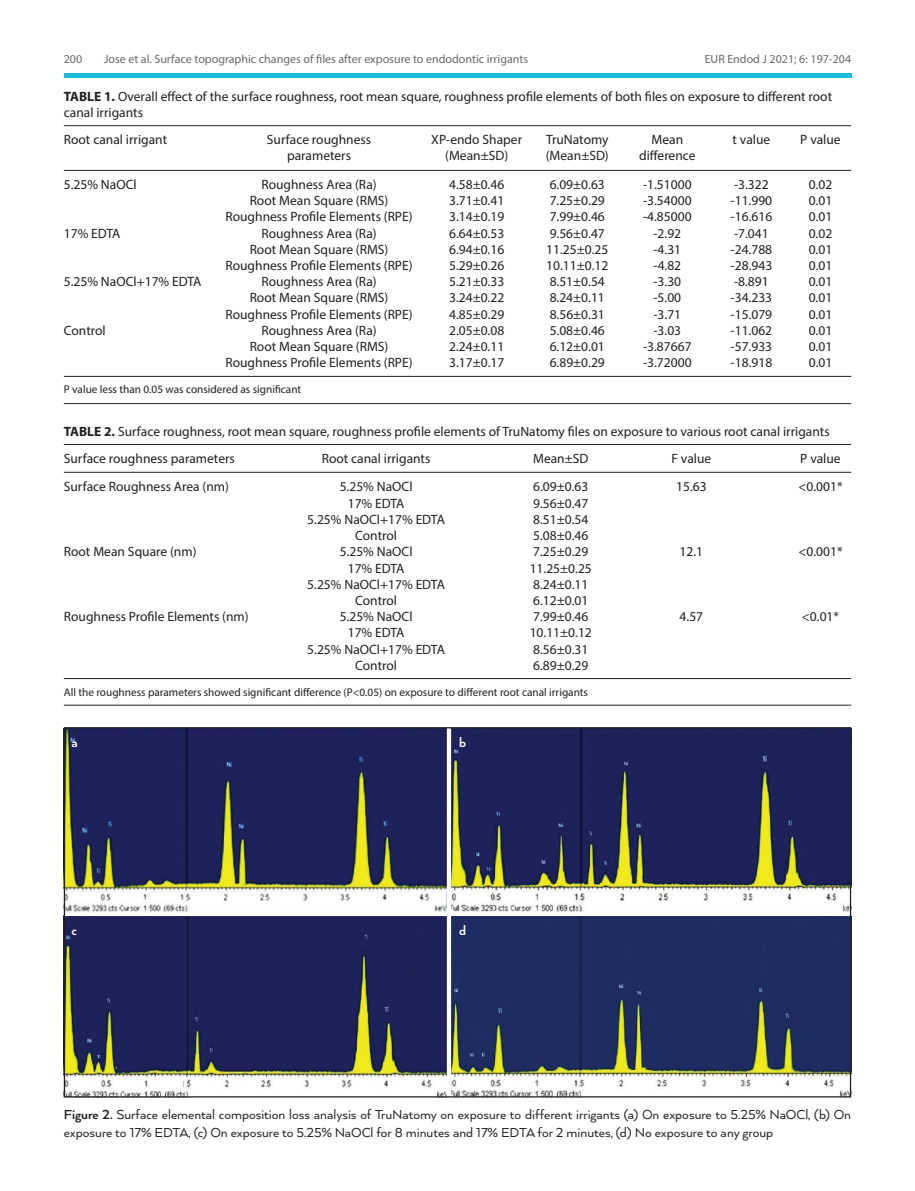
<style>
.page{position:relative;width:915px;height:1191px;background:#fff}
.page>*{position:absolute;margin:0;border:0;box-sizing:border-box;transform-origin:0 0}
.t1{font:15px/18px "Arquitecta";color:#231f20}
.t2{font:700 15px "Arquitecta";color:#fff}
.t3{font:13.5px/16.2px "Myriad Pro";color:#231f20}
.t4{font:12px "Myriad Pro";color:#69696c}
.t5{font:11.25px "Myriad Pro";color:#231f20}
.s1{font-weight:700}
</style>
<div class="page">
<div style="left:64px;top:73px;width:786px;height:5px;background:#1abcdc"></div>
<hr style="left:64px;top:444px;width:786px;height:1px;background:#231f20">
<hr style="left:64px;top:472px;width:786px;height:1px;background:#231f20">
<hr style="left:64px;top:678px;width:786px;height:1px;background:#231f20">
<hr style="left:64px;top:705px;width:786px;height:1px;background:#231f20">
<hr style="left:64px;top:125px;width:786px;height:1px;background:#231f20">
<hr style="left:64px;top:170px;width:786px;height:1px;background:#231f20">
<hr style="left:64px;top:376px;width:786px;height:1px;background:#231f20">
<hr style="left:64px;top:403px;width:786px;height:1px;background:#231f20">
<img style="left:66px;top:729px;width:782px;height:366px">
<div style="left:446px;top:728px;width:5px;height:369px;background:#fff"></div>
<div style="left:64px;top:911px;width:786px;height:5px;background:#fff"></div>
<p class="t4" style="left:64px;top:52px;width:20px">200</p>
<p class="t4" style="left:104px;top:52px;width:425px">Jose et al. Surface topographic changes of files after exposure to endodontic irrigants</p>
<p class="t4" style="left:704px;top:52px;width:148px">EUR Endod J 2021; 6: 197-204</p>
<p class="t3" style="left:64px;top:88px;width:769px"><span class="s1">TABLE 1.</span> Overall effect of the surface roughness, root mean square, roughness profile elements of both files on exposure to different root canal irrigants</p>
<p class="t3" style="left:64px;top:131px;width:105px">Root canal irrigant</p>
<p class="t3" style="left:267px;top:131px;width:106px">Surface roughness</p>
<p class="t3" style="left:431px;top:131px;width:92px">XP-endo Shaper</p>
<p class="t3" style="left:546px;top:131px;width:64px">TruNatomy</p>
<p class="t3" style="left:651px;top:131px;width:33px">Mean</p>
<p class="t3" style="left:732px;top:131px;width:39px">t value</p>
<p class="t3" style="left:800px;top:131px;width:42px">P value</p>
<p class="t3" style="left:287px;top:147px;width:65px">parameters</p>
<p class="t3" style="left:445px;top:147px;width:64px">(Mean±SD)</p>
<p class="t3" style="left:545px;top:147px;width:64px">(Mean±SD)</p>
<p class="t3" style="left:639px;top:147px;width:58px">difference</p>
<p class="t3" style="left:64px;top:176px;width:74px">5.25% NaOCl</p>
<p class="t3" style="left:261px;top:176px;width:117px">Roughness Area (Ra)</p>
<p class="t3" style="left:449px;top:176px;width:57px">4.58±0.46</p>
<p class="t3" style="left:549px;top:176px;width:57px">6.09±0.63</p>
<p class="t3" style="left:643px;top:176px;width:50px">-1.51000</p>
<p class="t3" style="left:733px;top:176px;width:36px">-3.322</p>
<p class="t3" style="left:808px;top:176px;width:25px">0.02</p>
<p class="t3" style="left:249px;top:192px;width:140px">Root Mean Square (RMS)</p>
<p class="t3" style="left:449px;top:192px;width:57px">3.71±0.41</p>
<p class="t3" style="left:549px;top:192px;width:57px">7.25±0.29</p>
<p class="t3" style="left:643px;top:192px;width:50px">-3.54000</p>
<p class="t3" style="left:730px;top:192px;width:43px">-11.990</p>
<p class="t3" style="left:808px;top:192px;width:25px">0.01</p>
<p class="t3" style="left:225px;top:208px;width:189px">Roughness Profile Elements (RPE)</p>
<p class="t3" style="left:449px;top:208px;width:57px">3.14±0.19</p>
<p class="t3" style="left:549px;top:208px;width:57px">7.99±0.46</p>
<p class="t3" style="left:643px;top:208px;width:50px">-4.85000</p>
<p class="t3" style="left:730px;top:208px;width:43px">-16.616</p>
<p class="t3" style="left:808px;top:208px;width:25px">0.01</p>
<p class="t3" style="left:64px;top:225px;width:58px">17% EDTA</p>
<p class="t3" style="left:261px;top:225px;width:117px">Roughness Area (Ra)</p>
<p class="t3" style="left:449px;top:225px;width:57px">6.64±0.53</p>
<p class="t3" style="left:549px;top:225px;width:57px">9.56±0.47</p>
<p class="t3" style="left:653px;top:225px;width:29px">-2.92</p>
<p class="t3" style="left:733px;top:225px;width:36px">-7.041</p>
<p class="t3" style="left:808px;top:225px;width:25px">0.02</p>
<p class="t3" style="left:249px;top:241px;width:140px">Root Mean Square (RMS)</p>
<p class="t3" style="left:449px;top:241px;width:57px">6.94±0.16</p>
<p class="t3" style="left:546px;top:241px;width:64px">11.25±0.25</p>
<p class="t3" style="left:653px;top:241px;width:29px">-4.31</p>
<p class="t3" style="left:730px;top:241px;width:43px">-24.788</p>
<p class="t3" style="left:808px;top:241px;width:25px">0.01</p>
<p class="t3" style="left:225px;top:257px;width:189px">Roughness Profile Elements (RPE)</p>
<p class="t3" style="left:449px;top:257px;width:57px">5.29±0.26</p>
<p class="t3" style="left:546px;top:257px;width:64px">10.11±0.12</p>
<p class="t3" style="left:653px;top:257px;width:29px">-4.82</p>
<p class="t3" style="left:730px;top:257px;width:43px">-28.943</p>
<p class="t3" style="left:808px;top:257px;width:25px">0.01</p>
<p class="t3" style="left:64px;top:273px;width:139px">5.25% NaOCl+17% EDTA</p>
<p class="t3" style="left:261px;top:273px;width:117px">Roughness Area (Ra)</p>
<p class="t3" style="left:449px;top:273px;width:57px">5.21±0.33</p>
<p class="t3" style="left:549px;top:273px;width:57px">8.51±0.54</p>
<p class="t3" style="left:653px;top:273px;width:29px">-3.30</p>
<p class="t3" style="left:733px;top:273px;width:36px">-8.891</p>
<p class="t3" style="left:808px;top:273px;width:25px">0.01</p>
<p class="t3" style="left:249px;top:289px;width:140px">Root Mean Square (RMS)</p>
<p class="t3" style="left:449px;top:289px;width:57px">3.24±0.22</p>
<p class="t3" style="left:549px;top:289px;width:57px">8.24±0.11</p>
<p class="t3" style="left:653px;top:289px;width:29px">-5.00</p>
<p class="t3" style="left:730px;top:289px;width:43px">-34.233</p>
<p class="t3" style="left:808px;top:289px;width:25px">0.01</p>
<p class="t3" style="left:225px;top:306px;width:189px">Roughness Profile Elements (RPE)</p>
<p class="t3" style="left:449px;top:306px;width:57px">4.85±0.29</p>
<p class="t3" style="left:549px;top:306px;width:57px">8.56±0.31</p>
<p class="t3" style="left:653px;top:306px;width:29px">-3.71</p>
<p class="t3" style="left:730px;top:306px;width:43px">-15.079</p>
<p class="t3" style="left:808px;top:306px;width:25px">0.01</p>
<p class="t3" style="left:64px;top:322px;width:43px">Control</p>
<p class="t3" style="left:261px;top:322px;width:117px">Roughness Area (Ra)</p>
<p class="t3" style="left:449px;top:322px;width:57px">2.05±0.08</p>
<p class="t3" style="left:549px;top:322px;width:57px">5.08±0.46</p>
<p class="t3" style="left:653px;top:322px;width:29px">-3.03</p>
<p class="t3" style="left:730px;top:322px;width:43px">-11.062</p>
<p class="t3" style="left:808px;top:322px;width:25px">0.01</p>
<p class="t3" style="left:249px;top:338px;width:140px">Root Mean Square (RMS)</p>
<p class="t3" style="left:449px;top:338px;width:57px">2.24±0.11</p>
<p class="t3" style="left:549px;top:338px;width:57px">6.12±0.01</p>
<p class="t3" style="left:643px;top:338px;width:50px">-3.87667</p>
<p class="t3" style="left:730px;top:338px;width:43px">-57.933</p>
<p class="t3" style="left:808px;top:338px;width:25px">0.01</p>
<p class="t3" style="left:225px;top:354px;width:189px">Roughness Profile Elements (RPE)</p>
<p class="t3" style="left:449px;top:354px;width:57px">3.17±0.17</p>
<p class="t3" style="left:549px;top:354px;width:57px">6.89±0.29</p>
<p class="t3" style="left:643px;top:354px;width:50px">-3.72000</p>
<p class="t3" style="left:730px;top:354px;width:43px">-18.918</p>
<p class="t3" style="left:808px;top:354px;width:25px">0.01</p>
<p class="t5" style="left:64px;top:383px;width:239px">P value less than 0.05 was considered as significant</p>
<p class="t3" style="left:64px;top:423px;width:767px"><span class="s1">TABLE 2.</span> Surface roughness, root mean square, roughness profile elements of TruNatomy files on exposure to various root canal irrigants</p>
<p class="t3" style="left:64px;top:450px;width:172px">Surface roughness parameters</p>
<p class="t3" style="left:321px;top:450px;width:110px">Root canal irrigants</p>
<p class="t3" style="left:533px;top:450px;width:57px">Mean±SD</p>
<p class="t3" style="left:671px;top:450px;width:41px">F value</p>
<p class="t3" style="left:800px;top:450px;width:42px">P value</p>
<p class="t3" style="left:64px;top:478px;width:167px">Surface Roughness Area (nm)</p>
<p class="t3" style="left:339px;top:478px;width:74px">5.25% NaOCl</p>
<p class="t3" style="left:533px;top:478px;width:57px">6.09±0.63</p>
<p class="t3" style="left:676px;top:478px;width:32px">15.63</p>
<p class="t3" style="left:798px;top:478px;width:46px">&lt;0.001*</p>
<p class="t3" style="left:347px;top:495px;width:58px">17% EDTA</p>
<p class="t3" style="left:533px;top:495px;width:57px">9.56±0.47</p>
<p class="t3" style="left:307px;top:511px;width:139px">5.25% NaOCl+17% EDTA</p>
<p class="t3" style="left:533px;top:511px;width:57px">8.51±0.54</p>
<p class="t3" style="left:355px;top:527px;width:43px">Control</p>
<p class="t3" style="left:533px;top:527px;width:57px">5.08±0.46</p>
<p class="t3" style="left:64px;top:543px;width:134px">Root Mean Square (nm)</p>
<p class="t3" style="left:339px;top:543px;width:74px">5.25% NaOCl</p>
<p class="t3" style="left:533px;top:543px;width:57px">7.25±0.29</p>
<p class="t3" style="left:679px;top:543px;width:25px">12.1</p>
<p class="t3" style="left:798px;top:543px;width:46px">&lt;0.001*</p>
<p class="t3" style="left:347px;top:559px;width:58px">17% EDTA</p>
<p class="t3" style="left:529px;top:559px;width:64px">11.25±0.25</p>
<p class="t3" style="left:307px;top:576px;width:139px">5.25% NaOCl+17% EDTA</p>
<p class="t3" style="left:533px;top:576px;width:57px">8.24±0.11</p>
<p class="t3" style="left:355px;top:592px;width:43px">Control</p>
<p class="t3" style="left:533px;top:592px;width:57px">6.12±0.01</p>
<p class="t3" style="left:64px;top:608px;width:186px">Roughness Profile Elements (nm)</p>
<p class="t3" style="left:339px;top:608px;width:74px">5.25% NaOCl</p>
<p class="t3" style="left:533px;top:608px;width:57px">7.99±0.46</p>
<p class="t3" style="left:679px;top:608px;width:25px">4.57</p>
<p class="t3" style="left:801px;top:608px;width:39px">&lt;0.01*</p>
<p class="t3" style="left:347px;top:624px;width:58px">17% EDTA</p>
<p class="t3" style="left:529px;top:624px;width:64px">10.11±0.12</p>
<p class="t3" style="left:307px;top:640px;width:139px">5.25% NaOCl+17% EDTA</p>
<p class="t3" style="left:533px;top:640px;width:57px">8.56±0.31</p>
<p class="t3" style="left:355px;top:657px;width:43px">Control</p>
<p class="t3" style="left:533px;top:657px;width:57px">6.89±0.29</p>
<p class="t5" style="left:64px;top:685px;width:525px">All the roughness parameters showed significant difference (P&lt;0.05) on exposure to different root canal irrigants</p>
<p class="t2" style="left:71px;top:733px;width:8px">a</p>
<p class="t2" style="left:71px;top:921px;width:7px">c</p>
<p class="t2" style="left:459px;top:733px;width:9px">b</p>
<p class="t2" style="left:459px;top:921px;width:9px">d</p>
<p class="t1" style="left:64px;top:1105px;width:788px"><span class="s1">Figure 2.</span> Surface elemental composition loss analysis of TruNatomy on exposure to different irrigants (a) On exposure to 5.25% NaOCl, (b) On exposure to 17% EDTA, (c) On exposure to 5.25% NaOCl for 8 minutes and 17% EDTA for 2 minutes, (d) No exposure to any group</p>
</div>
